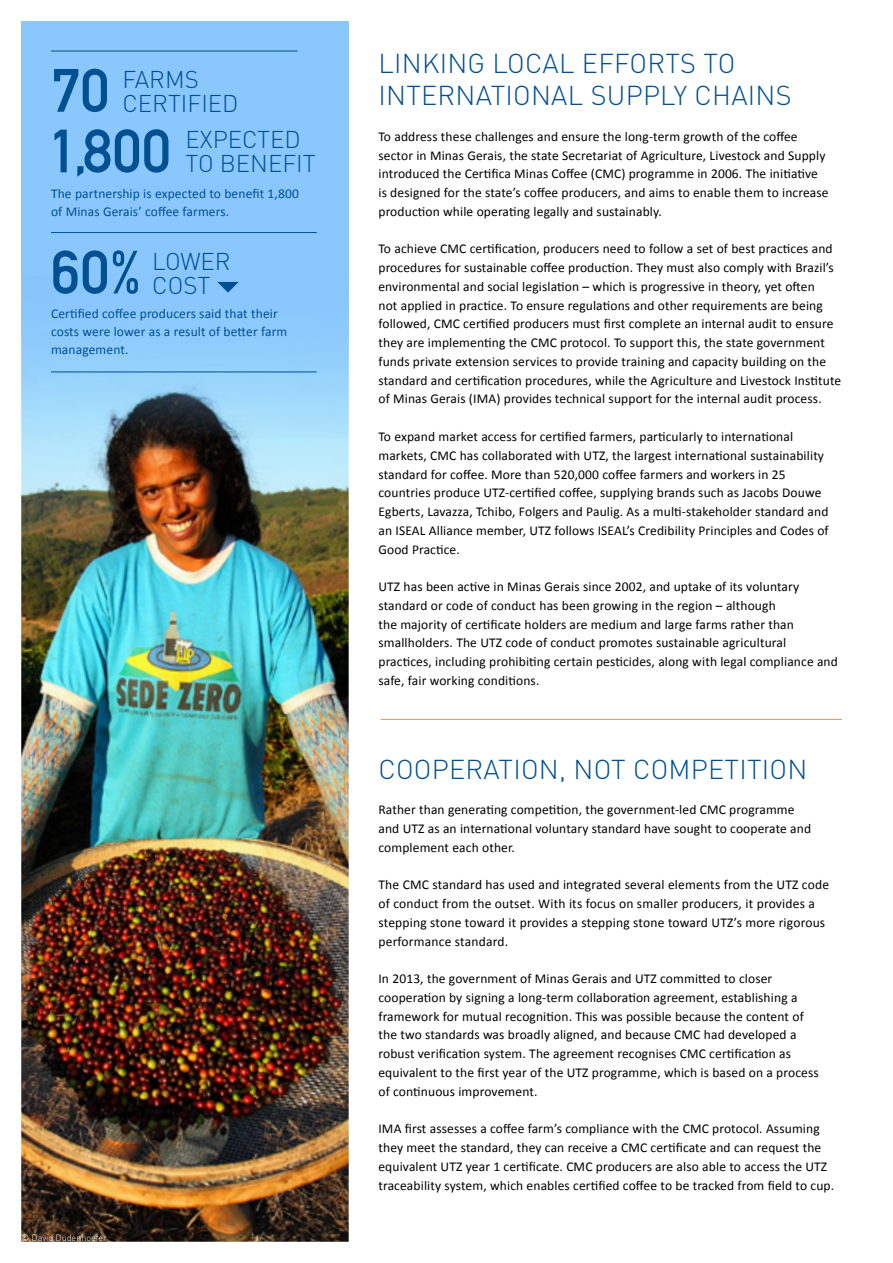
<style>
.page{position:relative;width:893px;height:1263px;background:#fff}
.page>*{position:absolute;margin:0;border:0;box-sizing:border-box;transform-origin:0 0}
.t1{font:700 60px/60.6px "DIN Alternate";letter-spacing:.01em;color:#005092}
.t2{font:300 27px/32.4px "DIN";letter-spacing:.17em;color:#005092}
.t3{font:300 24px/24px "DIN";color:#005092}
.t4{font:13.5px/18.8px "Calibri";letter-spacing:.01em;color:#000}
.t5{font:13.5px/18px "Calibri";letter-spacing:.01em;color:#005092}
.t6{font:300 9px "DIN";color:#fff}
</style>
<div class="page">
<div style="left:21px;top:21px;width:328px;height:259px;background:#8ac7fd"></div>
<img style="left:21px;top:438px;width:328px;height:804px">
<svg style="left:21px;top:280px;width:328px;height:158px;background:#8bc2eb"></svg>
<hr style="left:381px;top:719px;width:461px;height:1px;background:#c49e60">
<hr style="left:51px;top:51px;width:247px;height:1px;background:#005092">
<hr style="left:51px;top:372px;width:266px;height:1px;background:#005092">
<hr style="left:51px;top:232px;width:266px;height:1px;background:#005092">
<svg style="left:217px;top:282px;width:22px;height:11px"></svg>
<h1 class="t1" style="left:49px;top:56px;width:123px">70<br>1,800</h1>
<h3 class="t3" style="left:122px;top:67px;width:113px">FAR MS<br>CERTIFIED</h3>
<h3 class="t3" style="left:186px;top:127px;width:132px">EXPECTED<br>TO BEN EFIT</h3>
<p class="t5" style="left:51px;top:185px;width:249px">The partnership is expected to benefit 1,800 of Minas Gerais’ coffee farmers.</p>
<h1 class="t1" style="left:51px;top:238px;width:91px">60%</h1>
<h3 class="t3" style="left:152px;top:249px;width:76px">LOWER<br>COST</h3>
<p class="t5" style="left:51px;top:305px;width:238px">Certified coffee producers said that their costs were lower as a result of better farm management.</p>
<p class="t6" style="left:21px;top:1232px;width:87px">© DAVID DUDENHOEFER</p>
<h2 class="t2" style="left:378px;top:47px;width:415px;text-indent:203px">EFFORTS TO<br>I NTERNATIONAL SUPPLY CHAI NS</h2>
<p class="t4" style="left:378px;top:127px;width:452px">To address these challenges and ensure the long-term growth of the coffee sector in Minas Gerais, the state Secretariat of Agriculture, Livestock and Supply introduced the Certifica Minas Coffee (CMC) programme in 2006. The initiative is designed for the state’s coffee producers, and aims to enable them to increase production while operating legally and sustainably.</p>
<p class="t4" style="left:378px;top:240px;width:464px">To achieve CMC certification, producers need to follow a set of best practices and procedures for sustainable coffee production. They must also comply with Brazil’s environmental and social legislation – which is progressive in theory, yet often<br>not applied in practice. To ensure regulations and other requirements are being followed, CMC certified producers must first complete an internal audit to ensure they are implementing the CMC protocol. To support this, the state government funds private extension services to provide training and capacity building on the standard and certification procedures, while the Agriculture and Livestock Institute of Minas Gerais (IMA) provides technical support for the internal audit process.</p>
<p class="t4" style="left:378px;top:427px;width:452px">To expand market access for certified farmers, particularly to international markets, CMC has collaborated with UTZ, the largest international sustainability standard for coffee. More than 520,000 coffee farmers and workers in 25 countries produce UTZ-certified coffee, supplying brands such as Jacobs Douwe Egberts, Lavazza, Tchibo, Folgers and Paulig. As a multi-stakeholder standard and an ISEAL Alliance member, UTZ follows ISEAL’s Credibility Principles and Codes of Good Practice.</p>
<p class="t4" style="left:378px;top:577px;width:461px">UTZ has been active in Minas Gerais since 2002, and uptake of its voluntary standard or code of conduct has been growing in the region – although<br>the majority of certificate holders are medium and large farms rather than smallholders. The UTZ code of conduct promotes sustainable agricultural practices, including prohibiting certain pesticides, along with legal compliance and safe, fair working conditions.</p>
<h2 class="t2" style="left:378px;top:47px;width:164px">LI NKI NG LOCAL</h2>
<h2 class="t2" style="left:378px;top:752px;width:305px">COOPERATION, NOT COMPETITI</h2>
<h2 class="t2" style="left:770px;top:752px;width:39px">ON</h2>
<p class="t4" style="left:378px;top:801px;width:434px">Rather than generating competition, the government-led CMC programme and UTZ as an international voluntary standard have sought to cooperate and complement each other.</p>
<p class="t4" style="left:378px;top:876px;width:452px">The CMC standard has used and integrated several elements from the UTZ code of conduct from the outset. With its focus on smaller producers, it provides a stepping stone toward it provides a stepping stone toward UTZ’s more rigorous performance standard.</p>
<p class="t4" style="left:378px;top:969px;width:442px">In 2013, the government of Minas Gerais and UTZ committed to closer cooperation by signing a long-term collaboration agreement, establishing a framework for mutual recognition. This was possible because the content of the two standards was broadly aligned, and because CMC had developed a robust verification system. The agreement recognises CMC certification as equivalent to the first year of the UTZ programme, which is based on a process of continuous improvement.</p>
<p class="t4" style="left:378px;top:1119px;width:457px">IMA first assesses a coffee farm’s compliance with the CMC protocol. Assuming they meet the standard, they can receive a CMC certificate and can request the equivalent UTZ year 1 certificate. CMC producers are also able to access the UTZ traceability system, which enables certified coffee to be tracked from field to cup.</p>
</div>
